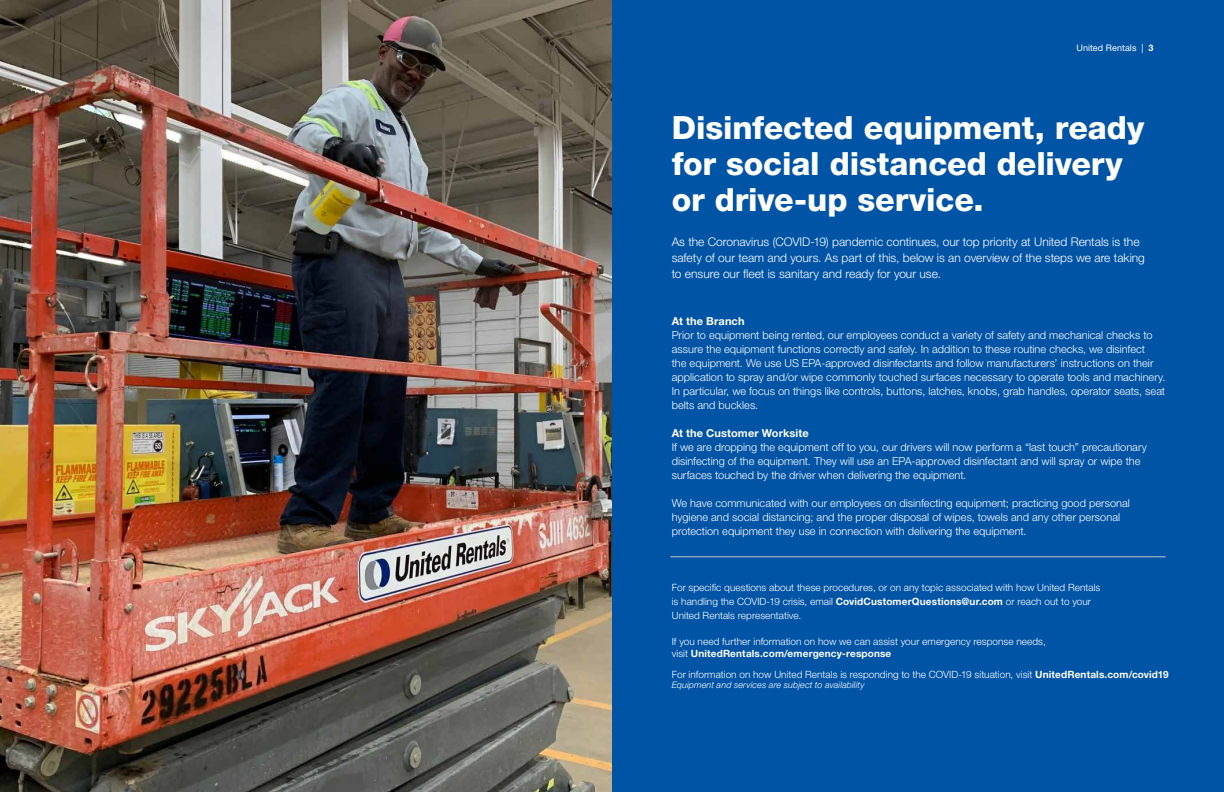
<style>
.page{position:relative;width:1224px;height:792px;background:#0054a6}
.page>*{position:absolute;margin:0;border:0;box-sizing:border-box;transform-origin:0 0}
.t1{font:800 32px/36px "Helvetica Neue LT Std";letter-spacing:-.005em;color:#fff}
.t2{font:300 12px/16px "Helvetica Neue LT Std";color:#fff}
.t3{font:300 11px/14px "Helvetica Neue LT Std";color:#fff}
.t4{font:700 11px "Helvetica Neue LT Std";letter-spacing:.01em;color:#fff}
.t5{font:300 10px/14px "Helvetica Neue LT Std";letter-spacing:.005em;color:#fff}
.t6{font:italic 300 9px "Helvetica Neue LT Std";letter-spacing:.015em;color:#fff}
.t7{font:9px "Helvetica Neue LT Std";letter-spacing:.01em;color:#fff}
.s1{font-weight:700}
</style>
<div class="page">
<img style="left:0;top:0;width:612px;height:792px">
<hr style="left:670px;top:557px;width:496px;height:1px;background:#c7c8ca">
<p class="t7" style="left:1077px;top:42px;width:78px">United Rentals | <span class="s1">3</span></p>
<h1 class="t1" style="left:672px;top:110px;width:474px">Disinfected equipment, ready for social distanced delivery or drive-up service.</h1>
<p class="t2" style="left:672px;top:233px;width:475px">As the Coronavirus (COVID-19) pandemic continues, our top priority at United Rentals is the safety of our team and yours. As part of this, below is an overview of the steps we are taking to ensure our fleet is sanitary and ready for your use.</p>
<p class="t4" style="left:672px;top:314px;width:74px">At the Branch</p>
<p class="t3" style="left:672px;top:327px;width:495px">Prior to equipment being rented, our employees conduct a variety of safety and mechanical checks to assure the equipment functions correctly and safely. In addition to these routine checks, we disinfect<br>the equipment. We use US EPA-approved disinfectants and follow manufacturers’ instructions on their application to spray and/or wipe commonly touched surfaces necessary to operate tools and machinery.<br>In particular, we focus on things like controls, buttons, latches, knobs, grab handles, operator seats, seat belts and buckles.</p>
<p class="t4" style="left:672px;top:426px;width:138px">At the Customer Worksite</p>
<p class="t3" style="left:672px;top:439px;width:477px">If we are dropping the equipment off to you, our drivers will now perform a “last touch” precautionary disinfecting of the equipment. They will use an EPA-approved disinfectant and will spray or wipe the surfaces touched by the driver when delivering the equipment.</p>
<p class="t3" style="left:672px;top:495px;width:460px">We have communicated with our employees on disinfecting equipment; practicing good personal hygiene and social distancing; and the proper disposal of wipes, towels and any other personal protection equipment they use in connection with delivering the equipment.</p>
<p class="t5" style="left:672px;top:580px;width:430px">For specific questions about these procedures, or on any topic associated with how United Rentals is handling the COVID-19 crisis, email <span class="s1">CovidCustomerQuestions@ur.com</span> or reach out to your<br>United Rentals representative.</p>
<p class="t5" style="left:672px;top:635px;width:376px;line-height:12px">If you need further information on how we can assist your emergency response needs, visit <span class="s1">UnitedRentals.com/emergency-response</span></p>
<p class="t5" style="left:672px;top:667px;width:499px">For information on how United Rentals is responding to the COVID-19 situation, visit <span class="s1">UnitedRentals.com/covid19</span></p>
<p class="t6" style="left:672px;top:680px;width:194px">Equipment and services are subject to availability</p>
</div>
